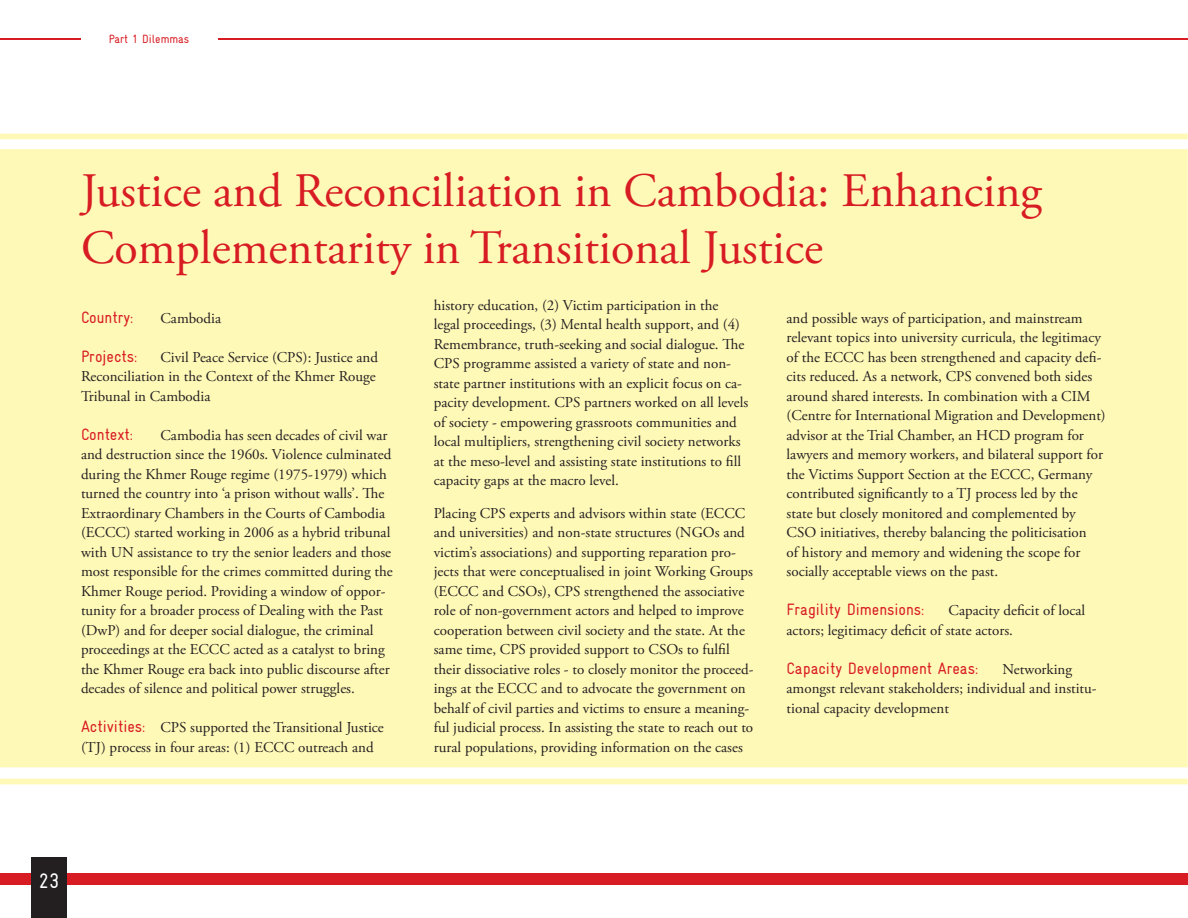
<style>
.page{position:relative;width:1188px;height:918px;background:#fff}
.page>*{position:absolute;margin:0;border:0;box-sizing:border-box;transform-origin:0 0}
.Heading-1-1{font:48px/57.6px "Adobe Garamond Pro";color:#d81c23}
.t1{font:condensed 21px "GIZ Gravur TT";color:#fff}
.Heading-3{font:condensed 16.5px "GIZ Gravur Pro";color:#d81c23}
.Heading-3-2{font:15px/19.5px "Adobe Garamond Pro";color:#231f20}
.Running_Text{font:15px/19.5px "Adobe Garamond Pro";color:#231f20}
.t2{font:condensed 12px "GIZ Gravur Pro";color:#d81c23}
.s1{font-family:"GIZ Gravur Pro";font-stretch:condensed;font-size:16.5px;color:#d81c23}
</style>
<div class="page">
<hr style="left:0;top:38px;width:1188px;height:1px;background:#d81c23">
<div style="left:0;top:874px;width:1188px;height:11px;background:#d81c23"></div>
<div style="left:31px;top:857px;width:36px;height:61px;background:#231f20"></div>
<div style="left:0;top:134px;width:1188px;height:650px;background:#fff9b8"></div>
<div style="left:81px;top:16px;width:136px;height:42px;background:#fff"></div>
<p class="t2" style="left:109px;top:32px;width:82px">Part 1 Dilemmas</p>
<p class="Heading-1-1" style="left:81px;top:163px;width:963px">Justice and Reconciliation in Cambodia: Enhancing<br>Complementarity in Transitional Justice</p>
<p class="Heading-3" style="left:81px;top:307px;width:54px">Country:</p>
<p class="Heading-3-2" style="left:160px;top:309px;width:62px">Cambodia</p>
<p class="Heading-3" style="left:81px;top:346px;width:58px">Projects:</p>
<p class="Heading-3-2" style="left:434px;top:296px;width:316px">history education, (2) Victim participation in the legal proceedings, (3) Mental health support, and (4)<br>Remembrance, truth-seeking and social dialogue. The CPS programme assisted a variety of state and non&shy;state partner institutions with an explicit focus on ca&shy;pacity development. CPS partners worked on all levels of society - empowering grassroots communities and local multipliers, strengthening civil society networks at the meso-level and assisting state institutions to fill capacity gaps at the macro level.</p>
<p class="Running_Text" style="left:434px;top:504px;width:321px">Placing CPS experts and advisors within state (ECCC and universities) and non-state structures (NGOs and victim’s associations) and supporting reparation pro&shy;jects that were conceptualised in joint Working Groups (ECCC and CSOs), CPS strengthened the associative role of non-government actors and helped to improve cooperation between civil society and the state. At the same time, CPS provided support to CSOs to fulfil their dissociative roles - to closely monitor the proceed&shy;ings at the ECCC and to advocate the government on behalf of civil parties and victims to ensure a meaning&shy;ful judicial process. In assisting the state to reach out to rural populations, providing information on the cases</p>
<p class="Running_Text" style="left:787px;top:309px;width:321px">and possible ways of participation, and mainstream relevant topics into university curricula, the legitimacy of the ECCC has been strengthened and capacity defi&shy;cits reduced. As a network, CPS convened both sides around shared interests. In combination with a CIM (Centre for International Migration and Development) advisor at the Trial Chamber, an HCD program for lawyers and memory workers, and bilateral support for the Victims Support Section at the ECCC, Germany contributed significantly to a TJ process led by the state but closely monitored and complemented by CSO initiatives, thereby balancing the politicisation<br>of history and memory and widening the scope for socially acceptable views on the past.</p>
<p class="Heading-3" style="left:787px;top:600px;width:139px">Fragility Dimensions:</p>
<p class="Heading-3-2" style="left:81px;top:348px;width:299px;text-indent:80px">Civil Peace Service (CPS): Justice and<br>Reconciliation in the Context of the Khmer Rouge<br>Tribunal in Cambodia</p>
<p class="Heading-3" style="left:81px;top:424px;width:54px">Context:</p>
<p class="Heading-3-2" style="left:81px;top:426px;width:313px;text-indent:80px">Cambodia has seen decades of civil war and destruction since the 1960s. Violence culminated during the Khmer Rouge regime (1975-1979) which turned the country into ‘a prison without walls’. The Extraordinary Chambers in the Courts of Cambodia (ECCC) started working in 2006 as a hybrid tribunal with UN assistance to try the senior leaders and those most responsible for the crimes committed during the Khmer Rouge period. Providing a window of oppor&shy;tunity for a broader process of Dealing with the Past (DwP) and for deeper social dialogue, the criminal proceedings at the ECCC acted as a catalyst to bring the Khmer Rouge era back into public discourse after decades of silence and political power struggles.</p>
<p class="Heading-3-2" style="left:81px;top:718px;width:304px"><span class="s1">Activities:</span> CPS supported the Transitional Justice (TJ) process in four areas: (1) ECCC outreach and</p>
<p class="Heading-3-2" style="left:787px;top:601px;width:300px;text-indent:162px">Capacity deficit of local actors; legitimacy deficit of state actors.</p>
<p class="Heading-3" style="left:787px;top:658px;width:193px">Capacity Development Areas:</p>
<p class="Heading-3-2" style="left:787px;top:660px;width:312px;text-indent:216px">Networking amongst relevant stakeholders; individual and institu&shy;tional capacity development</p>
<h2 class="t1" style="left:39px;top:870px;width:22px">23</h2>
</div>
